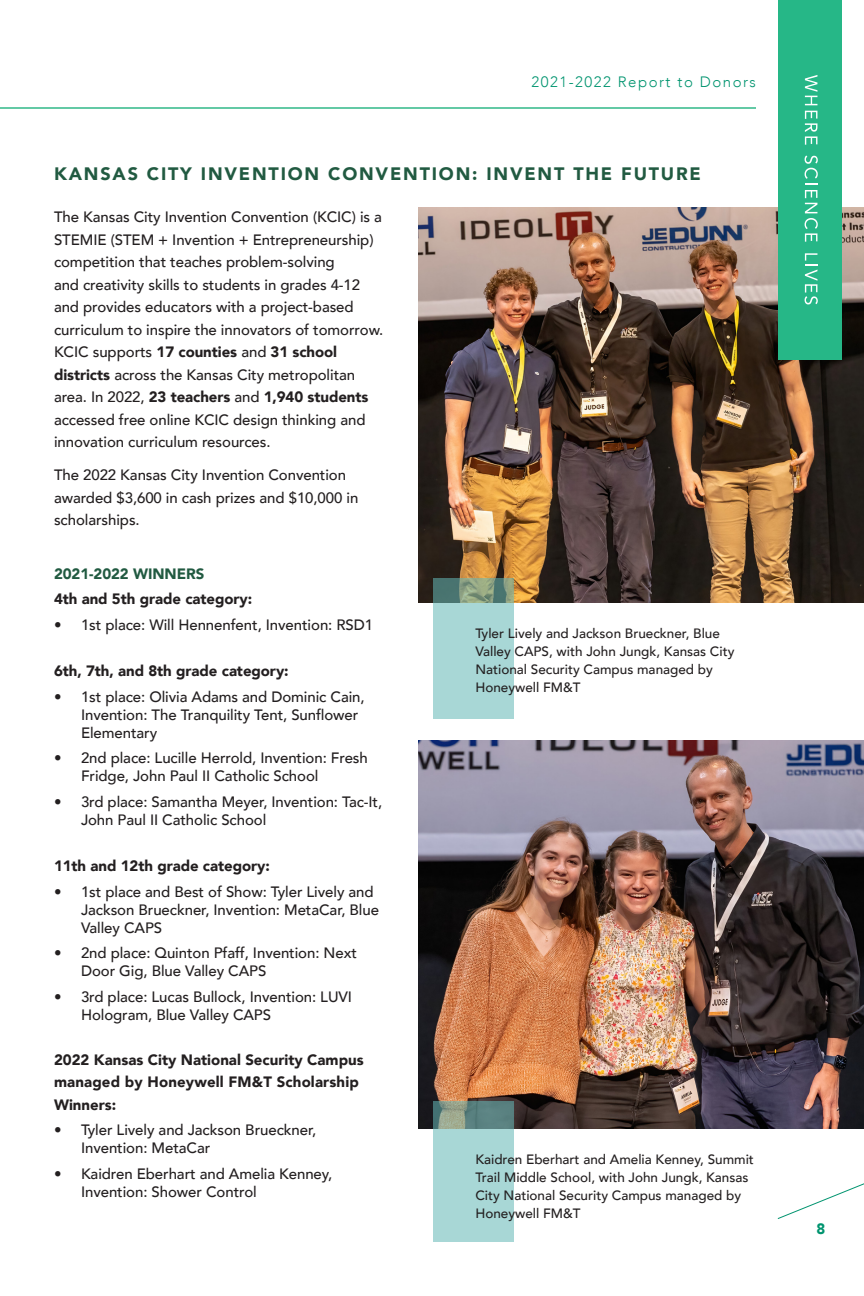
<style>
.page{position:relative;width:864px;height:1296px;background:#fff}
.page>*{position:absolute;margin:0;border:0;box-sizing:border-box;transform-origin:0 0}
.t1{font:900 18px "Avenir";letter-spacing:.1em;color:#215a41}
.t2{font:500 15px/22.5px "Avenir";letter-spacing:-.005em;color:#231f20}
.t3{font:900 15px/22.5px "Avenir";color:#231f20}
.t4{font:300 15px "Avenir";letter-spacing:.1em;color:#00946f}
.t5{font:900 15px "Avenir";letter-spacing:-.005em;color:#215a41}
.t6{font:900 15px "Avenir";color:#00946f}
.t7{font:500 13.5px/18px "Avenir";color:#231f20}
.s1{font-weight:900}
</style>
<div class="page">
<hr style="left:0;top:107px;width:756px;height:2px;background:#30b888">
<svg style="left:777px;top:1183px;width:87px;height:36px"></svg>
<img style="left:418px;top:207px;width:446px;height:396px">
<img style="left:418px;top:741px;width:446px;height:388px">
<div style="left:778px;top:0;width:64px;height:359px;background:#26b787"></div>
<svg style="left:805px;top:75px;width:12px;height:30px"></svg>
<svg style="left:805px;top:111px;width:12px;height:34px"></svg>
<svg style="left:805px;top:155px;width:13px;height:87px"></svg>
<svg style="left:805px;top:253px;width:13px;height:51px"></svg>
<svg style="left:434px;top:1102px;width:80px;height:140px;fill:#a8d7d6"></svg>
<svg style="left:434px;top:578px;width:80px;height:140px;fill:#a8d7d6"></svg>
<p class="t4" style="left:532px;top:73px;width:226px">2021-2022 Report to Donors</p>
<p class="t1" style="left:54px;top:159px;width:648px">KANSAS CITY INVENTION CONVENTION: INVENT THE FUTURE</p>
<p class="t2" style="left:54px;top:205px;width:331px">The Kansas City Invention Convention (KCIC) is a STEMIE (STEM + Invention + Entrepreneurship) competition that teaches problem-solving<br>and creativity skills to students in grades 4-12 and provides educators with a project-based curriculum to inspire the innovators of tomorrow.</p>
<p class="t2" style="left:54px;top:340px;width:316px">KCIC supports <span class="s1">17 counties</span> and <span class="s1">31 school districts</span> across the Kansas City metropolitan area. In 2022, <span class="s1">23 teachers</span> and <span class="s1">1,940 students </span>accessed free online KCIC design thinking and innovation curriculum resources.</p>
<p class="t2" style="left:54px;top:463px;width:306px">The 2022 Kansas City Invention Convention awarded $3,600 in cash prizes and $10,000 in scholarships.</p>
<p class="t5" style="left:54px;top:561px;width:152px">2021-2022 WINNERS</p>
<p class="t3" style="left:54px;top:587px;width:200px">4th and 5th grade category:</p>
<p class="t2" style="left:54px;top:612px;width:321px">• 1st place: Will Hennenfent, Invention: RSD1</p>
<p class="t3" style="left:54px;top:659px;width:236px">6th, 7th, and 8th grade category:</p>
<p class="t2" style="left:81px;top:687px;width:285px;line-height:18px;text-indent:-27px">• 1st place: Olivia Adams and Dominic Cain,<br>Invention: The Tranquility Tent, Sunflower<br>Elementary</p>
<p class="t2" style="left:81px;top:748px;width:288px;line-height:18px;text-indent:-27px">• 2nd place: Lucille Herrold, Invention: Fresh<br>Fridge, John Paul II Catholic School</p>
<p class="t2" style="left:81px;top:792px;width:303px;line-height:18px;text-indent:-27px">• 3rd place: Samantha Meyer, Invention: Tac-It,<br>John Paul II Catholic School</p>
<p class="t3" style="left:54px;top:854px;width:217px">11th and 12th grade category:</p>
<p class="t2" style="left:81px;top:882px;width:300px;line-height:18px;text-indent:-27px">• 1st place and Best of Show: Tyler Lively and<br>Jackson Brueckner, Invention: MetaCar, Blue<br>Valley CAPS</p>
<p class="t2" style="left:81px;top:943px;width:277px;line-height:18px;text-indent:-27px">• 2nd place: Quinton Pfaff, Invention: Next<br>Door Gig, Blue Valley CAPS</p>
<p class="t2" style="left:81px;top:987px;width:273px;line-height:18px;text-indent:-27px">• 3rd place: Lucas Bullock, Invention: LUVI<br>Hologram, Blue Valley CAPS</p>
<p class="t3" style="left:54px;top:1048px;width:311px">2022 Kansas City National Security Campus managed by Honeywell FM&amp;T Scholarship<br>Winners:</p>
<p class="t2" style="left:81px;top:1120px;width:237px;line-height:18px;text-indent:-27px">• Tyler Lively and Jackson Brueckner,<br>Invention: MetaCar</p>
<p class="t2" style="left:81px;top:1164px;width:253px;line-height:18px;text-indent:-27px">• Kaidren Eberhart and Amelia Kenney,<br>Invention: Shower Control</p>
<p class="t7" style="left:475px;top:623px;width:261px">Tyler Lively and Jackson Brueckner, Blue Valley CAPS, with John Jungk, Kansas City National Security Campus managed by Honeywell FM&amp;T</p>
<p class="t7" style="left:475px;top:1150px;width:280px">Kaidren Eberhart and Amelia Kenney, Summit Trail Middle School, with John Jungk, Kansas City National Security Campus managed by Honeywell FM&amp;T</p>
<p class="t6" style="left:816px;top:1216px;width:10px">8</p>
</div>
